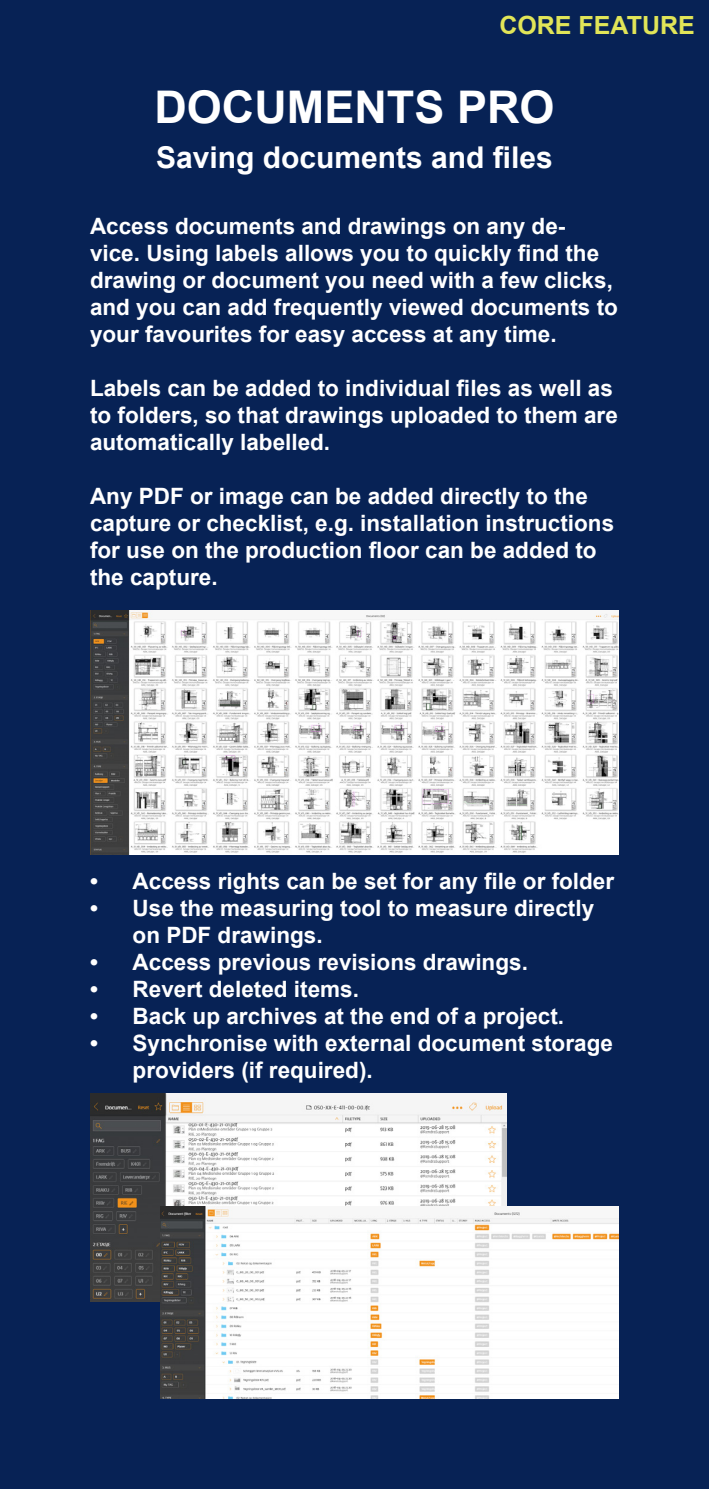
<style>
.page{position:relative;width:709px;height:1489px;background:#fff}
.page>*{position:absolute;margin:0;border:0;box-sizing:border-box;transform-origin:0 0}
.t1{font:700 45px "Arial";color:#fff}
.t2{font:700 30px "Arial";color:#fff}
.t3{font:700 25px "Arial";color:#e1e558}
.t4{font:700 22.5px/27px "Arial";color:#fff}
</style>
<div class="page">
<div style="left:0;top:0;width:709px;height:1488px;background:#072255"></div>
<img style="left:90px;top:610px;width:529px;height:244px">
<img style="left:90px;top:1093px;width:416px;height:208px">
<img style="left:161px;top:1206px;width:458px;height:192px">
<p class="t3" style="left:499px;top:8px;width:197px">CORE FEATURE</p>
<h1 class="t1" style="left:154px;top:75px;width:402px">DOCUMENTS PRO</h1>
<h2 class="t2" style="left:156px;top:136px;width:398px">Saving documents and files</h2>
<p class="t4" style="left:90px;top:213px;width:529px">Access documents and drawings on any de&shy;vice. Using labels allows you to quickly find the drawing or document you need with a few clicks, and you can add frequently viewed documents to your favourites for easy access at any time.</p>
<p class="t4" style="left:90px;top:375px;width:529px">Labels can be added to individual files as well as to folders, so that drawings uploaded to them are automatically labelled.</p>
<p class="t4" style="left:90px;top:483px;width:525px">Any PDF or image can be added directly to the capture or checklist, e.g. installation instructions for use on the production floor can be added to the capture.</p>
<p class="t4" style="left:90px;top:867px;width:525px">• Access rights can be set for any file or folder</p>
<p class="t4" style="left:133px;top:894px;width:463px;text-indent:-43px">• Use the measuring tool to measure directly on PDF drawings.</p>
<p class="t4" style="left:90px;top:948px;width:439px">• Access previous revisions drawings.</p>
<p class="t4" style="left:90px;top:975px;width:270px">• Revert deleted items.</p>
<p class="t4" style="left:90px;top:1002px;width:475px">• Back up archives at the end of a project.</p>
<p class="t4" style="left:133px;top:1029px;width:482px;text-indent:-43px">• Synchronise with external document storage providers (if required).</p>
</div>
